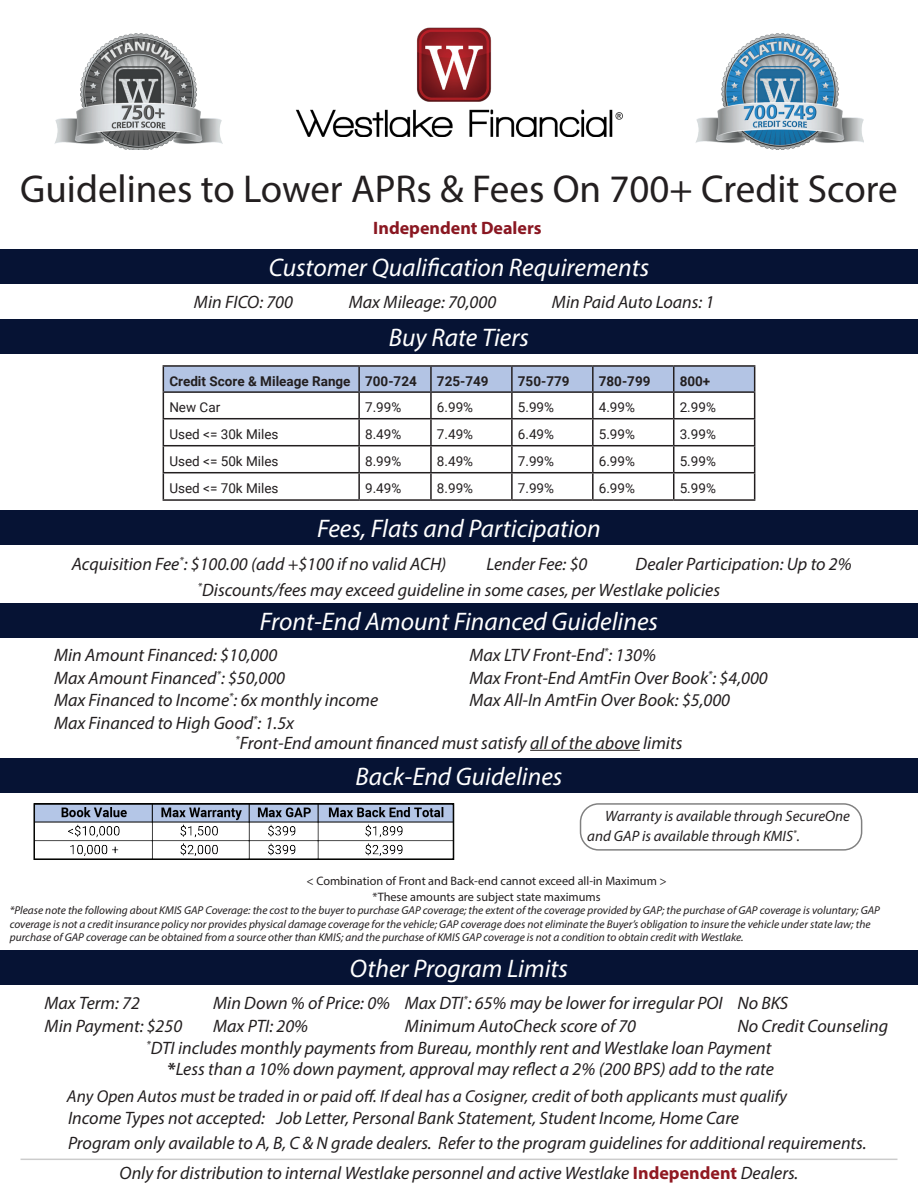
<style>
.page{position:relative;width:918px;height:1188px;background:#fff}
.page>*{position:absolute;margin:0;border:0;box-sizing:border-box;transform-origin:0 0}
.t1{font:39px "Myriad Pro";color:#231f20}
.t2{font:italic 25.5px "Myriad Pro";color:#fff}
.t3{font:italic 18px "Myriad Pro";color:#231f20}
.t4{font:700 18px "Myriad Pro";color:#8a1721}
.t5{font:italic 17.25px "Myriad Pro";color:#231f20}
.t6{font:italic 15px "Myriad Pro";color:#231f20}
.t7{font:13.5px "Roboto";color:#231f20}
.t8{font:700 13.5px "Roboto";color:#231f20}
.t9{font:12.3px/16.5px "Myriad Pro";color:#231f20;text-align:center}
.t10{font:italic 11.4px/13.5px "Myriad Pro";color:#231f20}
.s1{color:#8a1722}
.s2{font-weight:700;font-style:normal;color:#901922}
.s3{font-weight:700;font-style:normal}
</style>
<div class="page">
<div style="left:0;top:249px;width:918px;height:34px;background:#061334"></div>
<div style="left:0;top:319px;width:918px;height:34px;background:#061334"></div>
<hr style="left:530px;top:750px;width:110px;height:1px;background:#231f20">
<div style="left:0;top:603px;width:918px;height:34px;background:#061334"></div>
<div style="left:0;top:758px;width:918px;height:34px;background:#061334"></div>
<div style="left:580px;top:803px;width:282px;height:48px;border:2px solid #000;border-radius:18px"></div>
<div style="left:0;top:950px;width:918px;height:34px;background:#061334"></div>
<hr style="left:21px;top:1159px;width:876px;height:1px;background:#ccc">
<img style="left:36px;top:806px;width:415px;height:51px">
<div style="left:33px;top:803px;width:421px;height:57px;border:2px solid #040503"></div>
<div style="left:0;top:511px;width:918px;height:34px;background:#061334"></div>
<img style="left:54px;top:33px;width:168px;height:117px">
<img style="left:696px;top:33px;width:168px;height:117px">
<img style="left:296px;top:27px;width:327px;height:110px">
<hr style="left:163px;top:365px;width:196px;height:2px;background:#231f20">
<hr style="left:359px;top:365px;width:72px;height:2px;background:#231f20">
<hr style="left:431px;top:365px;width:81px;height:2px;background:#231f20">
<hr style="left:512px;top:365px;width:81px;height:2px;background:#231f20">
<hr style="left:593px;top:365px;width:81px;height:2px;background:#231f20">
<hr style="left:674px;top:365px;width:81px;height:2px;background:#231f20">
<svg style="left:163px;top:366px;width:592px;height:133px"></svg>
<hr style="left:163px;top:499px;width:196px;height:2px;background:#231f20">
<hr style="left:359px;top:499px;width:72px;height:2px;background:#231f20">
<hr style="left:431px;top:499px;width:81px;height:2px;background:#231f20">
<hr style="left:512px;top:499px;width:81px;height:2px;background:#231f20">
<hr style="left:593px;top:499px;width:81px;height:2px;background:#231f20">
<hr style="left:674px;top:499px;width:81px;height:2px;background:#231f20">
<p class="t1" style="left:20px;top:164px;width:879px">Guidelines to Lower APRs &amp; Fees On 700+ Credit Score</p>
<p class="t4" style="left:373px;top:216px;width:170px">Independent <span class="s1">Dealers</span></p>
<p class="t2" style="left:269px;top:251px;width:382px">Customer Qualification Requirements</p>
<p class="t3" style="left:194px;top:291px;width:101px">Min FICO: 700</p>
<p class="t3" style="left:349px;top:291px;width:149px">Max Mileage: 70,000</p>
<p class="t3" style="left:552px;top:291px;width:164px">Min Paid Auto Loans: 1</p>
<p class="t2" style="left:389px;top:321px;width:142px">Buy Rate Tiers</p>
<p class="t8" style="left:169px;top:372px;width:183px">Credit Score &amp; Mileage Range</p>
<p class="t8" style="left:365px;top:372px;width:53px">700-724</p>
<p class="t8" style="left:437px;top:372px;width:53px">725-749</p>
<p class="t8" style="left:518px;top:372px;width:53px">750-779</p>
<p class="t8" style="left:599px;top:372px;width:53px">780-799</p>
<p class="t8" style="left:680px;top:372px;width:32px">800+</p>
<p class="t7" style="left:169px;top:398px;width:52px">New Car</p>
<p class="t7" style="left:365px;top:398px;width:38px">7.99%</p>
<p class="t7" style="left:437px;top:398px;width:38px">6.99%</p>
<p class="t7" style="left:518px;top:398px;width:38px">5.99%</p>
<p class="t7" style="left:599px;top:398px;width:38px">4.99%</p>
<p class="t7" style="left:680px;top:398px;width:38px">2.99%</p>
<p class="t7" style="left:169px;top:425px;width:111px">Used &lt;= 30k Miles</p>
<p class="t7" style="left:365px;top:425px;width:38px">8.49%</p>
<p class="t7" style="left:437px;top:425px;width:38px">7.49%</p>
<p class="t7" style="left:518px;top:425px;width:38px">6.49%</p>
<p class="t7" style="left:599px;top:425px;width:38px">5.99%</p>
<p class="t7" style="left:680px;top:425px;width:38px">3.99%</p>
<p class="t7" style="left:169px;top:452px;width:111px">Used &lt;= 50k Miles</p>
<p class="t7" style="left:365px;top:452px;width:38px">8.99%</p>
<p class="t7" style="left:437px;top:452px;width:38px">8.49%</p>
<p class="t7" style="left:518px;top:452px;width:38px">7.99%</p>
<p class="t7" style="left:599px;top:452px;width:38px">6.99%</p>
<p class="t7" style="left:680px;top:452px;width:38px">5.99%</p>
<p class="t7" style="left:169px;top:479px;width:111px">Used &lt;= 70k Miles</p>
<p class="t7" style="left:365px;top:479px;width:38px">9.49%</p>
<p class="t7" style="left:437px;top:479px;width:38px">8.99%</p>
<p class="t7" style="left:518px;top:479px;width:38px">7.99%</p>
<p class="t7" style="left:599px;top:479px;width:38px">6.99%</p>
<p class="t7" style="left:680px;top:479px;width:38px">5.99%</p>
<p class="t2" style="left:317px;top:513px;width:285px">Fees, Flats and Participation</p>
<p class="t3" style="left:72px;top:553px;width:376px">Acquisition Fee<sup>*</sup>: $100.00 (add +$100 if no valid ACH)</p>
<p class="t3" style="left:487px;top:553px;width:102px">Lender Fee: $0</p>
<p class="t3" style="left:636px;top:553px;width:218px">Dealer Participation: Up to 2%</p>
<p class="t3" style="left:198px;top:579px;width:524px"><sup>*</sup>Discounts/fees may exceed guideline in some cases, per Westlake policies</p>
<p class="t2" style="left:260px;top:605px;width:400px">Front-End Amount Financed Guidelines</p>
<p class="t3" style="left:54px;top:644px;width:225px">Min Amount Financed: $10,000</p>
<p class="t3" style="left:54px;top:666px;width:233px">Max Amount Financed<sup>*</sup>: $50,000</p>
<p class="t3" style="left:54px;top:689px;width:326px">Max Financed to Income<sup>*</sup>: 6x monthly income</p>
<p class="t3" style="left:54px;top:711px;width:242px">Max Financed to High Good<sup>*</sup>: 1.5x</p>
<p class="t3" style="left:469px;top:644px;width:188px">Max LTV Front-End<sup>*</sup>: 130%</p>
<p class="t3" style="left:469px;top:666px;width:300px">Max Front-End AmtFin Over Book<sup>*</sup>: $4,000</p>
<p class="t3" style="left:469px;top:689px;width:262px">Max All-In AmtFin Over Book: $5,000</p>
<p class="t3" style="left:236px;top:731px;width:448px"><sup>*</sup>Front-End amount financed must satisfy all of the above limits</p>
<p class="t2" style="left:356px;top:760px;width:208px">Back-End Guidelines</p>
<p class="t6" style="left:605px;top:807px;width:246px">Warranty is available through SecureOne</p>
<p class="t6" style="left:587px;top:827px;width:214px">and GAP is available through KMIS<sup>*</sup>.</p>
<p class="t9" style="left:306px;top:872px;width:362px">&lt; Combination of Front and Back-end cannot exceed all-in Maximum &gt; *These amounts are subject state maximums</p>
<p class="t10" style="left:10px;top:903px;width:872px">*Please note the following about KMIS GAP Coverage: the cost to the buyer to purchase GAP coverage; the extent of the coverage provided by GAP; the purchase of GAP coverage is voluntary; GAP coverage is not a credit insurance policy nor provides physical damage coverage for the vehicle; GAP coverage does not eliminate the Buyer’s obligation to insure the vehicle under state law; the purchase of GAP coverage can be obtained from a source other than KMIS; and the purchase of KMIS GAP coverage is not a condition to obtain credit with Westlake.</p>
<p class="t3" style="left:45px;top:992px;width:97px">Max Term: 72</p>
<p class="t3" style="left:45px;top:1014px;width:139px">Min Payment: $250</p>
<p class="t2" style="left:350px;top:952px;width:220px">Other Program Limits</p>
<p class="t3" style="left:213px;top:992px;width:179px">Min Down % of Price: 0%</p>
<p class="t3" style="left:213px;top:1014px;width:97px">Max PTI: 20%</p>
<p class="t3" style="left:405px;top:992px;width:319px">Max DTI<sup>*</sup>: 65% may be lower for irregular POI</p>
<p class="t3" style="left:405px;top:1014px;width:233px">Minimum AutoCheck score of 70</p>
<p class="t3" style="left:737px;top:992px;width:52px">No BKS</p>
<p class="t3" style="left:737px;top:1014px;width:152px">No Credit Counseling</p>
<p class="t3" style="left:147px;top:1037px;width:626px"><sup>*</sup>DTI includes monthly payments from Bureau, monthly rent and Westlake loan Payment</p>
<p class="t5" style="left:67px;top:1086px;width:722px">Any Open Autos must be traded in or paid off. If deal has a Cosigner, credit of both applicants must qualify</p>
<p class="t3" style="left:68px;top:1107px;width:198px">Income Types not accepted:</p>
<p class="t3" style="left:277px;top:1107px;width:464px">Job Letter, Personal Bank Statement, Student Income, Home Care</p>
<p class="t3" style="left:120px;top:1162px;width:680px">Only for distribution to internal Westlake personnel and active Westlake <span class="s2">Independent</span> Dealers.</p>
<p class="t3" style="left:168px;top:1058px;width:608px"><span class="s3">*</span>Less than a 10% down payment, approval may reflect a 2% (200 BPS) add to the rate</p>
<p class="t3" style="left:68px;top:1132px;width:800px">Program only available to A, B, C &amp; N grade dealers. Refer to the program guidelines for additional requirements.</p>
</div>
